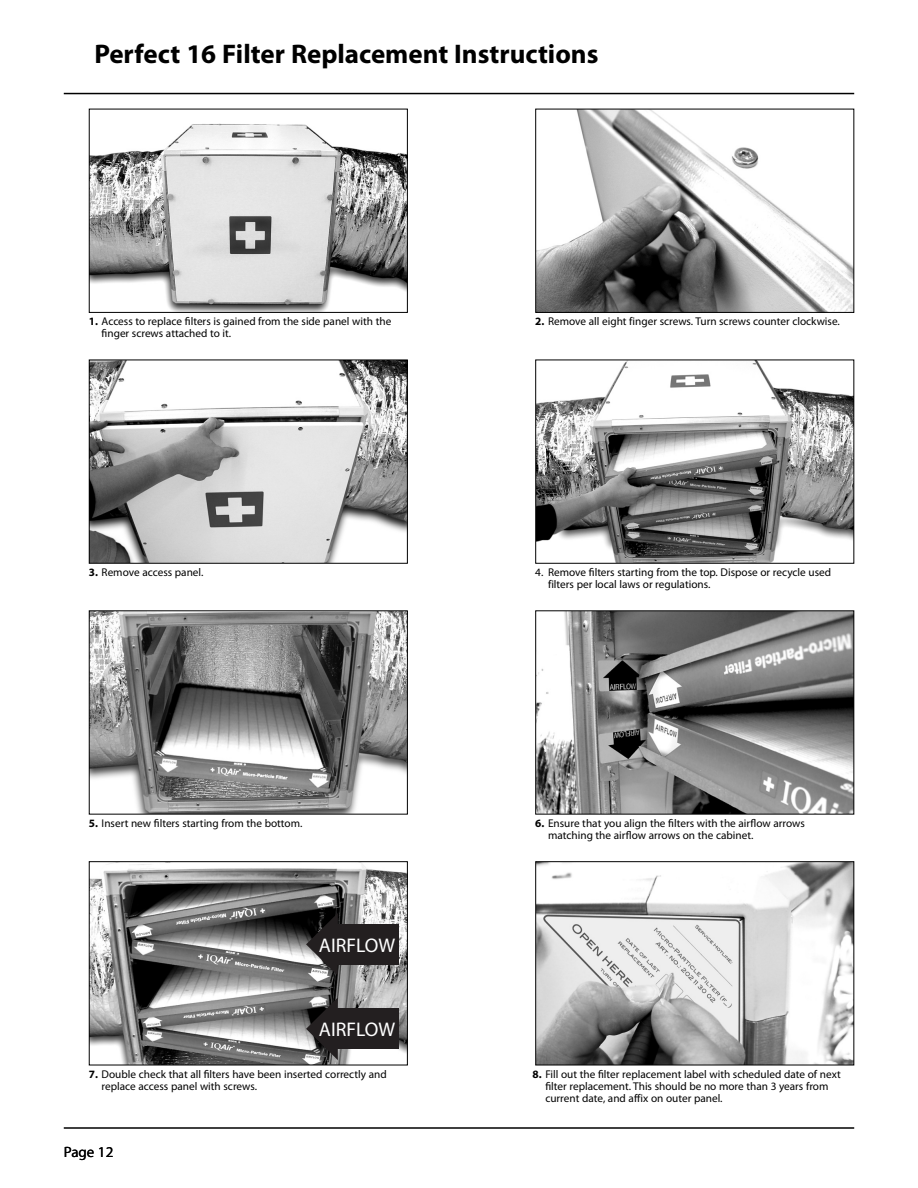
<style>
.page{position:relative;width:918px;height:1188px;background:#fff}
.page>*{position:absolute;margin:0;border:0;box-sizing:border-box;transform-origin:0 0}
.t1{font:700 27px "Myriad Pro";color:#000}
.t2{font:19.8px "Myriad";color:#fff}
.t3{font:15px "Myriad Pro";color:#000}
.t4{font:11.25px/12px "Myriad Pro";color:#000}
.s1{font-weight:700}
</style>
<div class="page">
<hr style="left:64px;top:93px;width:790px;height:1px;background:#000">
<hr style="left:64px;top:1127px;width:790px;height:2px;background:#000">
<img style="left:537px;top:863px;width:315px;height:200px">
<div style="left:535px;top:861px;width:319px;height:204px;border:1px solid #000"></div>
<img style="left:91px;top:123px;width:315px;height:188px">
<div style="left:89px;top:109px;width:319px;height:204px;border:1px solid #000"></div>
<img style="left:91px;top:362px;width:315px;height:200px">
<div style="left:89px;top:360px;width:319px;height:204px;border:1px solid #000"></div>
<img style="left:91px;top:612px;width:315px;height:201px">
<div style="left:89px;top:610px;width:319px;height:205px;border:1px solid #000"></div>
<img style="left:91px;top:863px;width:315px;height:200px">
<div style="left:89px;top:861px;width:319px;height:204px;border:1px solid #000"></div>
<img style="left:537px;top:111px;width:315px;height:200px">
<div style="left:535px;top:109px;width:319px;height:204px;border:1px solid #000"></div>
<img style="left:537px;top:362px;width:315px;height:200px">
<div style="left:535px;top:360px;width:319px;height:204px;border:1px solid #000"></div>
<img style="left:537px;top:612px;width:315px;height:201px">
<div style="left:535px;top:610px;width:319px;height:205px;border:1px solid #000"></div>
<div style="left:332px;top:924px;width:67px;height:41px;background:#231f20"></div>
<svg style="left:306px;top:913px;width:32px;height:62px"></svg>
<div style="left:332px;top:1009px;width:67px;height:40px;background:#231f20"></div>
<svg style="left:306px;top:998px;width:32px;height:61px"></svg>
<h1 class="t1" style="left:94px;top:44px;width:506px">Perfect 16 Filter Replacement Instructions</h1>
<p class="t4" style="left:102px;top:317px;width:291px;text-indent:-13px"><span class="s1">1.</span> Access to replace filters is gained from the side panel with the finger screws attached to it.</p>
<p class="t4" style="left:535px;top:317px;width:306px"><span class="s1">2.</span> Remove all eight finger screws. Turn screws counter clockwise.</p>
<p class="t4" style="left:89px;top:568px;width:116px"><span class="s1">3.</span> Remove access panel.</p>
<p class="t4" style="left:548px;top:568px;width:285px;text-indent:-13px">4. Remove filters starting from the top. Dispose or recycle used filters per local laws or regulations.</p>
<p class="t4" style="left:89px;top:819px;width:215px"><span class="s1">5.</span> Insert new filters starting from the bottom.</p>
<p class="t4" style="left:548px;top:819px;width:258px;text-indent:-13px"><span class="s1">6.</span> Ensure that you align the filters with the airflow arrows matching the airflow arrows on the cabinet.</p>
<h2 class="t2" style="left:319px;top:938px;width:78px">AIRFLOW</h2>
<h2 class="t2" style="left:319px;top:1022px;width:78px">AIRFLOW</h2>
<p class="t4" style="left:102px;top:1069px;width:287px;text-indent:-13px"><span class="s1">7.</span> Double check that all filters have been inserted correctly and replace access panel with screws.</p>
<p class="t4" style="left:545px;top:1069px;width:297px;text-indent:-13px"><span class="s1">8.</span> Fill out the filter replacement label with scheduled date of next filter replacement. This should be no more than 3 years from current date, and affix on outer panel.</p>
<h3 class="t3" style="left:64px;top:1146px;width:51px">Page 12</h3>
</div>
